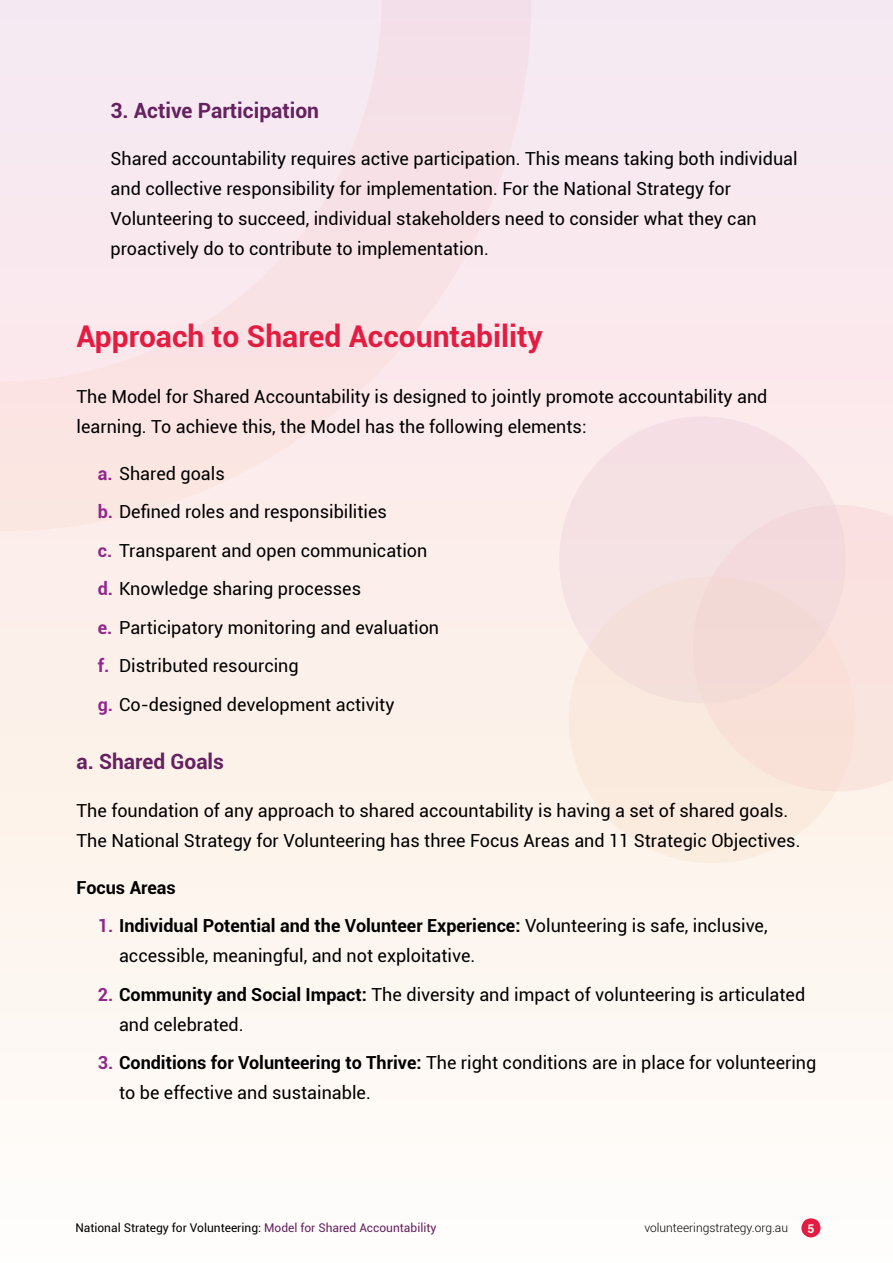
<style>
.page{position:relative;width:893px;height:1263px;background:#fdf4f0}
.page>*{position:absolute;margin:0;border:0;box-sizing:border-box;transform-origin:0 0}
.heading_2{font:700 30px "Roboto";color:#e31d42}
.intro_text__bold_purple{font:700 21px "Roboto";color:#652160}
.intro_text__light_black{font:18px/30px "Roboto";color:#000}
.Sub-sub_heading__black{font:700 18px "Roboto";color:#000}
.t1{font:12px "Roboto";color:#000}
.t2{font:300 12px "Roboto";color:#000}
.t3{font:700 12px "Roboto";color:#fff}
.s1{font-weight:700;color:#92278b}
.s2{font-weight:700}
.s3{color:#652160}
</style>
<div class="page">
<svg style="left:569px;top:724px;width:253px;height:139px;fill:#fbebdf"></svg>
<div style="left:673px;top:508px;width:220px;height:304px;background:#fae4de"></div>
<svg style="left:539px;top:396px;width:327px;height:328px;fill:#f5e1e4"></svg>
<svg style="left:0;top:0;width:531px;height:531px"></svg>
<svg style="left:801px;top:1216px;width:20px;height:22px"></svg>
<p class="intro_text__bold_purple" style="left:111px;top:96px;width:210px">3. Active Participation</p>
<p class="intro_text__light_black" style="left:111px;top:143px;width:689px">Shared accountability requires active participation. This means taking both individual and collective responsibility for implementation. For the National Strategy for Volunteering to succeed, individual stakeholders need to consider what they can proactively do to contribute to implementation.</p>
<h2 class="heading_2" style="left:77px;top:316px;width:468px">Approach to Shared Accountability</h2>
<p class="intro_text__light_black" style="left:77px;top:381px;width:692px">The Model for Shared Accountability is designed to jointly promote accountability and learning. To achieve this, the Model has the following elements:</p>
<p class="intro_text__light_black" style="left:98px;top:458px;width:128px"><span class="s1">a.</span> Shared goals</p>
<p class="intro_text__light_black" style="left:98px;top:496px;width:291px"><span class="s1">b.</span> Defined roles and responsibilities</p>
<p class="intro_text__light_black" style="left:98px;top:535px;width:331px"><span class="s1">c.</span> Transparent and open communication</p>
<p class="intro_text__light_black" style="left:98px;top:573px;width:265px"><span class="s1">d.</span> Knowledge sharing processes</p>
<p class="intro_text__light_black" style="left:98px;top:612px;width:343px"><span class="s1">e.</span> Participatory monitoring and evaluation</p>
<p class="intro_text__light_black" style="left:98px;top:650px;width:202px"><span class="s1">f.</span> Distributed resourcing</p>
<p class="intro_text__light_black" style="left:98px;top:689px;width:298px"><span class="s1">g.</span> Co-designed development activity</p>
<p class="intro_text__bold_purple" style="left:77px;top:747px;width:149px">a. Shared Goals</p>
<p class="intro_text__light_black" style="left:77px;top:794px;width:725px">The foundation of any approach to shared accountability is having a set of shared goals.<br>The National Strategy for Volunteering has three Focus Areas and 11 Strategic Objectives.</p>
<p class="Sub-sub_heading__black" style="left:77px;top:874px;width:101px">Focus Areas</p>
<p class="intro_text__light_black" style="left:119px;top:910px;width:650px;text-indent:-21px"><span class="s1">1.</span> <span class="s2">Individual Potential and the Volunteer Experience:</span> Volunteering is safe, inclusive, accessible, meaningful, and not exploitative.</p>
<p class="intro_text__light_black" style="left:119px;top:978px;width:688px;text-indent:-21px"><span class="s1">2.</span> <span class="s2">Community and Social Impact:</span> The diversity and impact of volunteering is articulated and celebrated.</p>
<p class="intro_text__light_black" style="left:119px;top:1047px;width:699px;text-indent:-21px"><span class="s1">3.</span> <span class="s2">Conditions for Volunteering to Thrive:</span> The right conditions are in place for volunteering to be effective and sustainable.</p>
<p class="t1" style="left:75px;top:1220px;width:363px">National Strategy for Volunteering: <span class="s3">Model for Shared Accountability</span></p>
<p class="t2" style="left:644px;top:1220px;width:145px">volunteeringstrategy.org.au</p>
<p class="t3" style="left:807px;top:1220px;width:8px">5</p>
</div>
